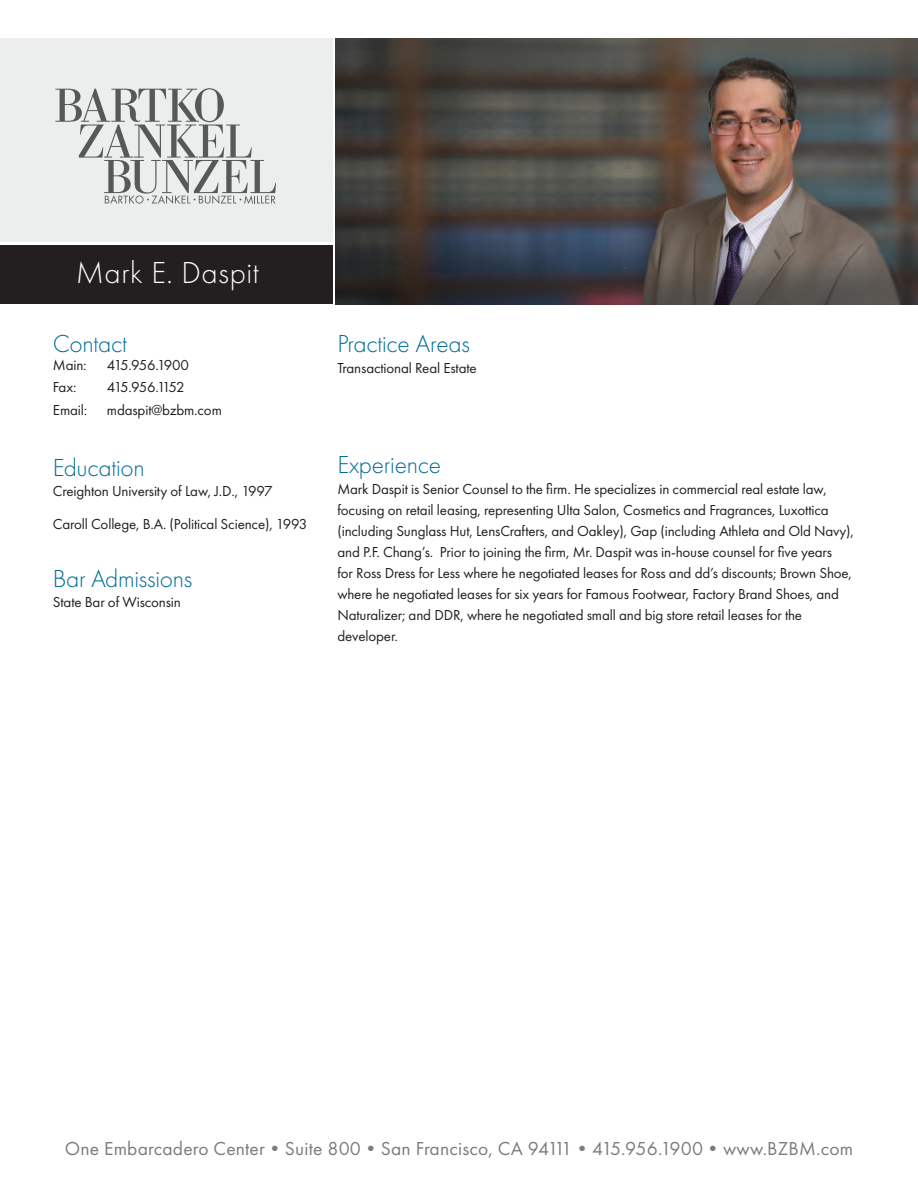
<style>
.page{position:relative;width:918px;height:1188px;background:#fff}
.page>*{position:absolute;margin:0;border:0;box-sizing:border-box;transform-origin:0 0}
.t1{font:300 31.5px "Futura PT";letter-spacing:.02em;color:#fff}
.t2{font:300 25.5px "Futura PT";letter-spacing:-.01em;color:#006c95}
.t3{font:19.5px "Futura PT";letter-spacing:.01em;color:#7b7c81}
.t4{font:15px/21px "Futura PT";letter-spacing:-.01em;color:#231f20}
.t5{font:15px "Futura PT";letter-spacing:-.05em;color:#231f20}
.t6{font:15px "Futura PT";letter-spacing:-.11em;color:#231f20}
</style>
<div class="page">
<div style="left:0;top:246px;width:333px;height:58px;background:#231f20"></div>
<div style="left:0;top:38px;width:333px;height:203px;background:#eceded"></div>
<img style="left:336px;top:39px;width:582px;height:266px">
<svg style="left:55px;top:88px;width:221px;height:116px"></svg>
<p class="t1" style="left:76px;top:255px;width:185px">Mark E. Daspit</p>
<p class="t2" style="left:53px;top:329px;width:76px">Contact</p>
<p class="t4" style="left:53px;top:355px;width:35px">Main:</p>
<p class="t5" style="left:107px;top:356px;width:84px">415.956.1900</p>
<p class="t4" style="left:53px;top:377px;width:25px">Fax:</p>
<p class="t6" style="left:107px;top:379px;width:79px">415.956.1152</p>
<p class="t4" style="left:53px;top:399px;width:36px">Email:</p>
<p class="t4" style="left:107px;top:399px;width:117px">mdaspit@bzbm.com</p>
<p class="t2" style="left:53px;top:453px;width:93px">Education</p>
<p class="t4" style="left:53px;top:480px;width:221px">Creighton University of Law, J.D., 1997</p>
<p class="t4" style="left:53px;top:513px;width:256px">Caroll College, B.A. (Political Science), 1993</p>
<p class="t2" style="left:53px;top:564px;width:141px">Bar Admissions</p>
<p class="t4" style="left:53px;top:591px;width:130px">State Bar of Wisconsin</p>
<p class="t2" style="left:337px;top:329px;width:134px">Practice Areas</p>
<p class="t4" style="left:337px;top:358px;width:141px">Transactional Real Estate</p>
<p class="t2" style="left:337px;top:450px;width:105px">Experience</p>
<p class="t4" style="left:337px;top:478px;width:518px">Mark Daspit is Senior Counsel to the firm. He specializes in commercial real estate law, focusing on retail leasing, representing Ulta Salon, Cosmetics and Fragrances, Luxottica (including Sunglass Hut, LensCrafters, and Oakley), Gap (including Athleta and Old Navy), and P.F. Chang’s. Prior to joining the firm, Mr. Daspit was in-house counsel for five years<br>for Ross Dress for Less where he negotiated leases for Ross and dd’s discounts; Brown Shoe, where he negotiated leases for six years for Famous Footwear, Factory Brand Shoes, and Naturalizer; and DDR, where he negotiated small and big store retail leases for the developer.</p>
<p class="t3" style="left:65px;top:1137px;width:790px">One Embarcadero Center•Suite 800•San Francisco, CA 94111•415.956.1900•www.BZBM.com</p>
</div>
